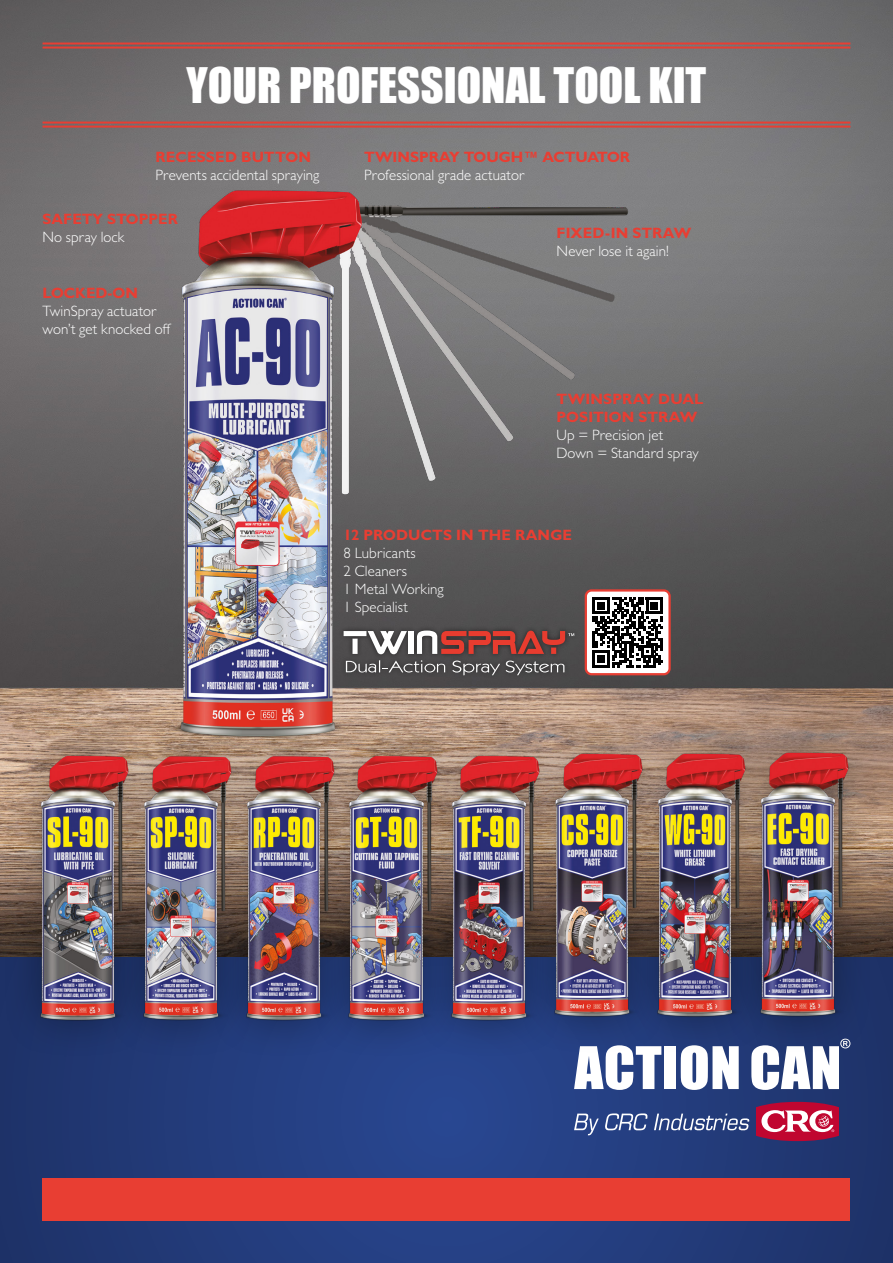
<style>
.page{position:relative;width:893px;height:1263px;background:#fff}
.page>*{position:absolute;margin:0;border:0;box-sizing:border-box;transform-origin:0 0}
.t1{font:45px "Impact";color:#fff}
.t2{font:300 15px/18px "Gill Sans MT Pro";letter-spacing:.005em;color:#fff}
.t3{font:700 15px/18px "Gill Sans MT Pro";color:#e83e33}
</style>
<div class="page">
<svg style="left:0;top:957px;width:893px;height:306px;background:#243c7b"></svg>
<img style="left:0;top:0;width:893px;height:957px">
<svg style="left:574px;top:1113px;width:25px;height:22px"></svg>
<svg style="left:605px;top:1113px;width:43px;height:17px"></svg>
<svg style="left:654px;top:1113px;width:96px;height:17px;background:#5c6e9d"></svg>
<svg style="left:756px;top:1102px;width:83px;height:39px"></svg>
<svg style="left:574px;top:1056px;width:87px;height:34px"></svg>
<div style="left:664px;top:1046px;width:12px;height:43px;background:#fff"></div>
<svg style="left:681px;top:1056px;width:58px;height:34px"></svg>
<svg style="left:751px;top:1055px;width:99px;height:35px"></svg>
<div style="left:43px;top:1178px;width:807px;height:42px;background:#e83e33"></div>
<hr style="left:43px;top:47px;width:807px;height:2px;background:#e83e33">
<hr style="left:43px;top:43px;width:807px;height:2px;background:#e83e33">
<hr style="left:43px;top:126px;width:807px;height:2px;background:#e83e33">
<hr style="left:43px;top:122px;width:807px;height:2px;background:#e83e33">
<div style="left:1px;top:716px;width:164px;height:344px;background:#000;opacity:.36"></div>
<img style="left:40px;top:755px;width:64px;height:266px">
<div style="left:207px;top:717px;width:164px;height:342px;background:#000;opacity:.36"></div>
<img style="left:268px;top:755px;width:42px;height:266px">
<div style="left:310px;top:716px;width:165px;height:343px;background:#000;opacity:.36"></div>
<img style="left:349px;top:755px;width:64px;height:266px">
<div style="left:104px;top:717px;width:164px;height:342px;background:#000;opacity:.36"></div>
<img style="left:143px;top:755px;width:90px;height:266px">
<div style="left:516px;top:714px;width:164px;height:342px;background:#000;opacity:.36"></div>
<img style="left:577px;top:751px;width:41px;height:266px">
<div style="left:413px;top:716px;width:164px;height:343px;background:#000;opacity:.36"></div>
<img style="left:452px;top:755px;width:90px;height:266px">
<div style="left:618px;top:714px;width:165px;height:342px;background:#000;opacity:.36"></div>
<img style="left:657px;top:751px;width:64px;height:266px">
<div style="left:721px;top:712px;width:165px;height:343px;background:#000;opacity:.36"></div>
<img style="left:760px;top:751px;width:90px;height:266px">
<img style="left:121px;top:184px;width:513px;height:557px">
<div style="left:338px;top:625px;width:241px;height:55px;background:#4a4949"></div>
<svg style="left:346px;top:660px;width:99px;height:12px"></svg>
<svg style="left:452px;top:660px;width:48px;height:15px"></svg>
<svg style="left:506px;top:660px;width:58px;height:15px"></svg>
<svg style="left:344px;top:631px;width:63px;height:23px"></svg>
<div style="left:409px;top:631px;width:5px;height:23px;background:#fff"></div>
<svg style="left:417px;top:630px;width:157px;height:24px"></svg>
<div style="left:586px;top:590px;width:84px;height:84px;background:#fff"></div>
<svg style="left:593px;top:597px;width:70px;height:71px"></svg>
<div style="left:585px;top:589px;width:86px;height:86px;border:2px solid #e83e33;border-radius:6px"></div>
<h1 class="t1" style="left:187px;top:50px;width:521px">YOUR PROFESSIONAL TOOL KIT</h1>
<p class="t3" style="left:155px;top:148px;width:157px">RECESSED BUTTON</p>
<p class="t2" style="left:155px;top:166px;width:165px">Prevents accidental spraying</p>
<p class="t3" style="left:43px;top:209px;width:137px">SAFETY STOPPER</p>
<p class="t2" style="left:43px;top:228px;width:83px">No spray lock</p>
<p class="t3" style="left:43px;top:284px;width:97px">LOCKED-ON</p>
<p class="t2" style="left:43px;top:302px;width:130px">TwinSpray actuator won’t get knocked off</p>
<p class="t3" style="left:364px;top:148px;width:267px">TWINSPRAY TOUGH™ ACTUATOR</p>
<p class="t2" style="left:364px;top:166px;width:162px">Professional grade actuator</p>
<p class="t3" style="left:557px;top:224px;width:136px">FIXED-IN STRAW</p>
<p class="t2" style="left:557px;top:242px;width:114px">Never lose it again!</p>
<p class="t3" style="left:557px;top:389px;width:148px">TWINSPRAY DUAL<br>POSITION STRAW</p>
<p class="t2" style="left:557px;top:425px;width:144px">Up = Precision jet<br>Down = Standard spray</p>
<p class="t3" style="left:344px;top:526px;width:230px">12 PRODUCTS IN THE RANGE</p>
<p class="t2" style="left:344px;top:544px;width:102px">8 Lubricants<br>2 Cleaners<br>1 Metal Working<br>1 Specialist</p>
</div>
